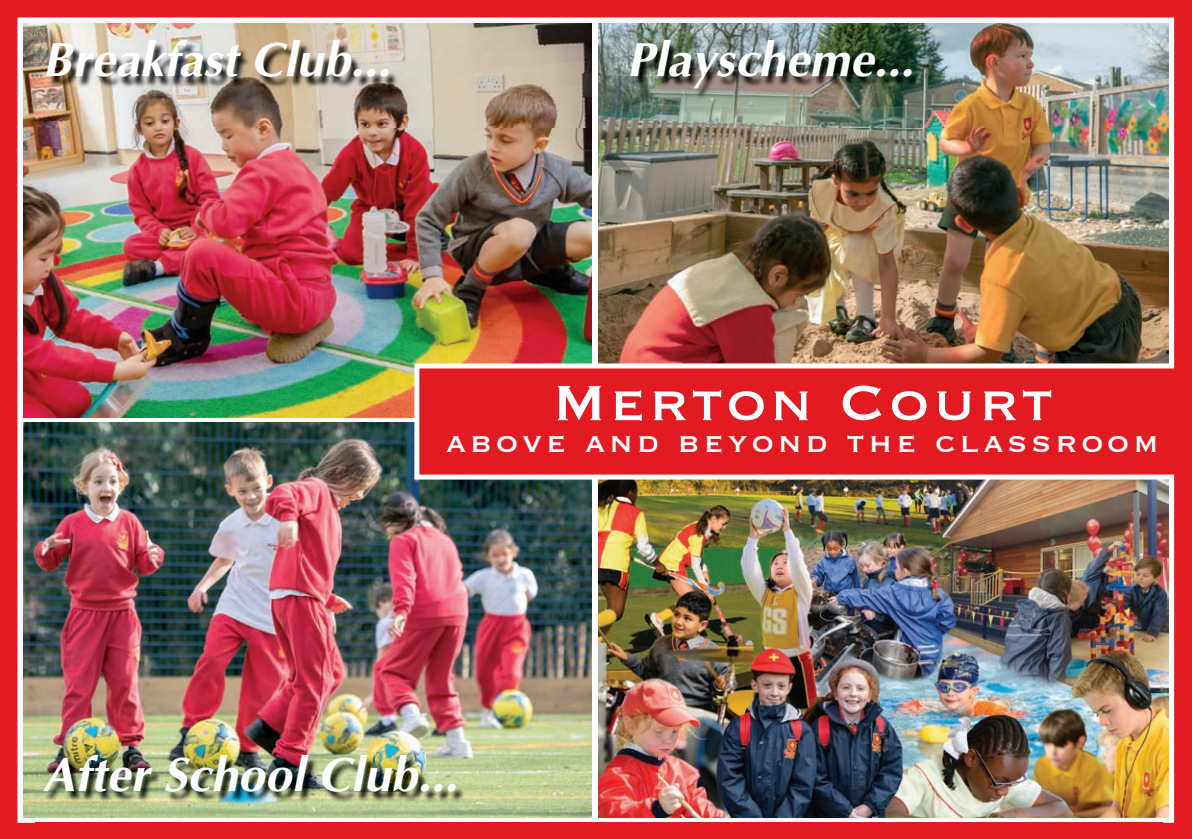
<style>
.page{position:relative;width:1192px;height:839px;background:#fff}
.page>*{position:absolute;margin:0;border:0;box-sizing:border-box;transform-origin:0 0}
.t1{font:65px "Copperplate";letter-spacing:.05em;color:#fff}
.t2{font:italic 700 48px "Optima";letter-spacing:.005em;color:#fff}
.t3{font:36px "Copperplate";letter-spacing:.11em;color:#fff}
</style>
<div class="page">
<img style="left:0;top:0;width:1192px;height:839px">
<p class="t2" style="left:43px;top:32px;width:349px">Breakfast Club...</p>
<p class="t2" style="left:627px;top:32px;width:288px">Playscheme...</p>
<h1 class="t1" style="left:552px;top:361px;width:503px">Merton Court</h1>
<p class="t3" style="left:446px;top:419px;width:714px">above and beyond the classroom</p>
<p class="t2" style="left:43px;top:746px;width:416px">After School Club...</p>
</div>
